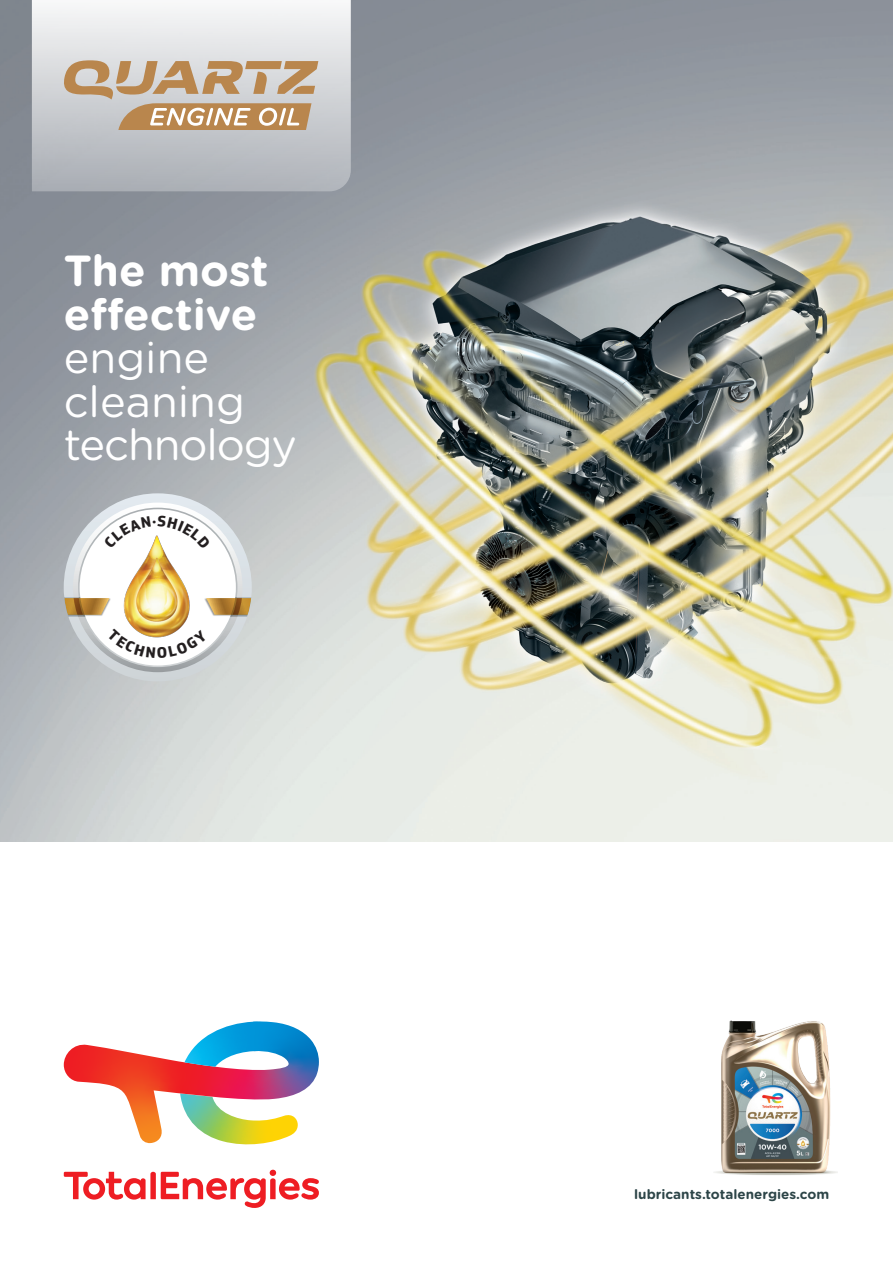
<style>
.page{position:relative;width:893px;height:1263px;background:#fff}
.page>*{position:absolute;margin:0;border:0;box-sizing:border-box;transform-origin:0 0}
.t1{font:700 43.5px "Gotham Rounded";color:#fff}
.t2{font:43.5px "Gotham Rounded";color:#fff}
.t3{font:43.5px "Gotham Rounded";letter-spacing:-.025em;color:#fff}
.t4{font:700 13.5px "Gotham Rounded";color:#2d4548}
</style>
<div class="page">
<img style="left:0;top:0;width:893px;height:842px">
<svg style="left:64px;top:1170px;width:255px;height:38px"></svg>
<svg style="left:64px;top:1021px;width:255px;height:124px"></svg>
<svg style="left:64px;top:493px;width:188px;height:188px;background:#d3d8dc"></svg>
<img style="left:251px;top:597px;width:1px;height:20px">
<img style="left:714px;top:1020px;width:124px;height:155px">
<svg style="left:32px;top:0;width:319px;height:191px"></svg>
<svg style="left:64px;top:60px;width:254px;height:70px;background:#c8b197"></svg>
<svg style="left:64px;top:509px;width:187px;height:156px"></svg>
<p class="t1" style="left:64px;top:239px;width:206px">The most</p>
<p class="t1" style="left:64px;top:282px;width:195px">effective</p>
<p class="t2" style="left:64px;top:328px;width:147px">engine</p>
<p class="t2" style="left:64px;top:371px;width:183px">cleaning</p>
<p class="t3" style="left:64px;top:415px;width:235px">technology</p>
<p class="t4" style="left:634px;top:1184px;width:196px">lubricants.totalenergies.com</p>
</div>
